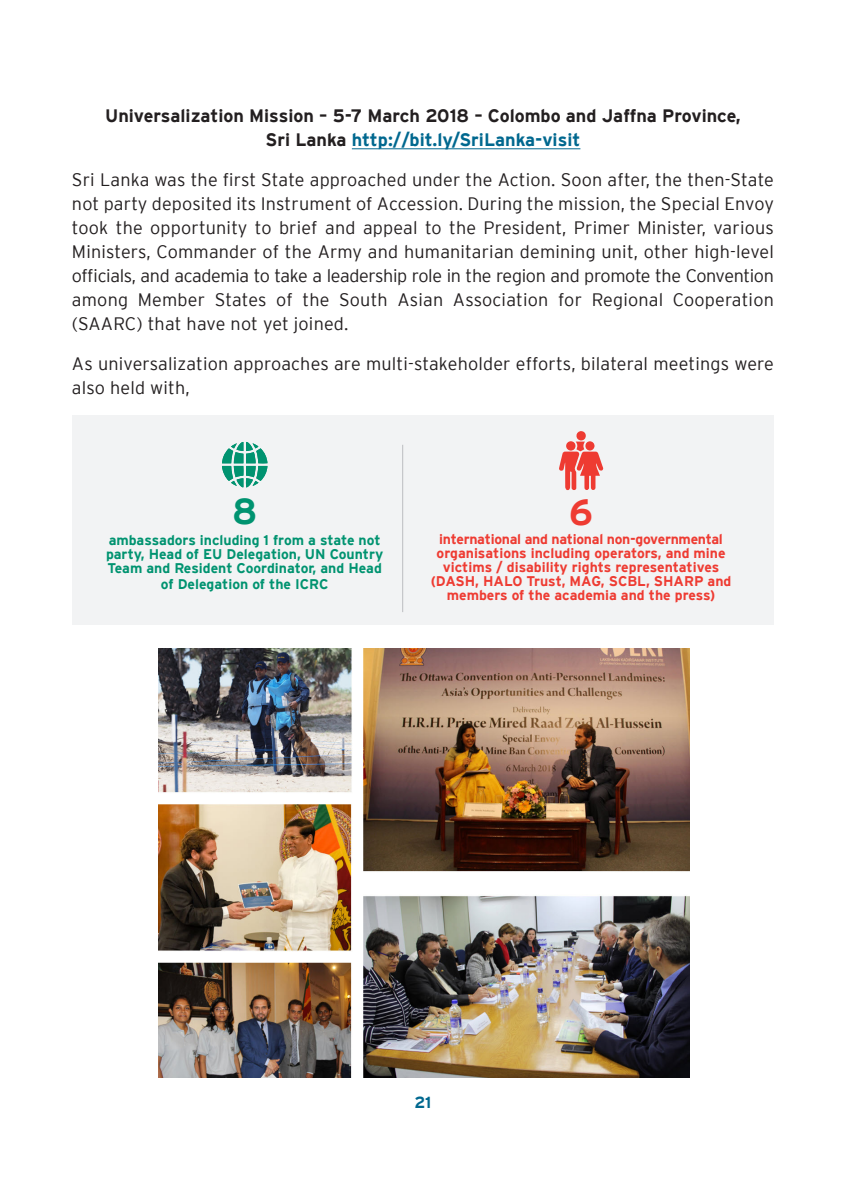
<style>
.page{position:relative;width:846px;height:1188px;background:#fff}
.page>*{position:absolute;margin:0;border:0;box-sizing:border-box;transform-origin:0 0}
.t1{font:700 36px "Interstate";color:#ee3b32}
.t2{font:700 36px "Interstate";color:#009370}
.t3{font:300 18px/24px "Interstate";letter-spacing:.01em;color:#231f20;text-align:justify}
.t4{font:700 18px/24px "Interstate";color:#231f20;text-align:center}
.t5{font:700 16px "Interstate";color:#00688f}
.t6{font:700 14px/14px "Interstate";color:#ee3b32;text-align:center}
.t7{font:700 14px/14px "Interstate";color:#009370}
.s1{color:#00688f}
</style>
<div class="page">
<hr style="left:352px;top:148px;width:228px;height:1px;background:#00688f">
<div style="left:72px;top:416px;width:702px;height:209px;background:#f2f3f4"></div>
<hr style="left:402px;top:445px;width:1px;height:167px;background:#bcbdc0">
<svg style="left:222px;top:442px;width:45px;height:45px"></svg>
<svg style="left:576px;top:431px;width:10px;height:10px"></svg>
<svg style="left:559px;top:442px;width:44px;height:48px"></svg>
<img style="left:158px;top:648px;width:531px;height:430px">
<p class="t4" style="left:105px;top:104px;width:637px">Universalization Mission – 5-7 March 2018 – Colombo and Jaffna Province,<br>Sri Lanka <span class="s1">http://bit.ly/SriLanka-visit</span></p>
<p class="t3" style="left:72px;top:168px;width:704px">Sri Lanka was the first State approached under the Action. Soon after, the then-State not party deposited its Instrument of Accession. During the mission, the Special Envoy took the opportunity to brief and appeal to the President, Primer Minister, various Ministers, Commander of the Army and humanitarian demining unit, other high-level officials, and academia to take a leadership role in the region and promote the Convention among Member States of the South Asian Association for Regional Cooperation (SAARC) that have not yet joined.</p>
<p class="t3" style="left:72px;top:352px;width:704px">As universalization approaches are multi-stakeholder efforts, bilateral meetings were also held with,</p>
<h1 class="t2" style="left:232px;top:492px;width:27px">8</h1>
<p class="t7" style="left:106px;top:533px;width:279px">ambassadors including 1 from a state not party, Head of EU Delegation, UN Country<br>Team and Resident Coordinator, and Head</p>
<p class="t7" style="left:161px;top:577px;width:169px">of Delegation of the ICRC</p>
<h1 class="t1" style="left:569px;top:493px;width:25px">6</h1>
<p class="t6" style="left:431px;top:532px;width:302px">international and national non-governmental organisations including operators, and mine victims / disability rights representatives (DASH, HALO Trust, MAG, SCBL, SHARP and members of the academia and the press)</p>
<p class="t5" style="left:415px;top:1093px;width:18px">21</p>
</div>
